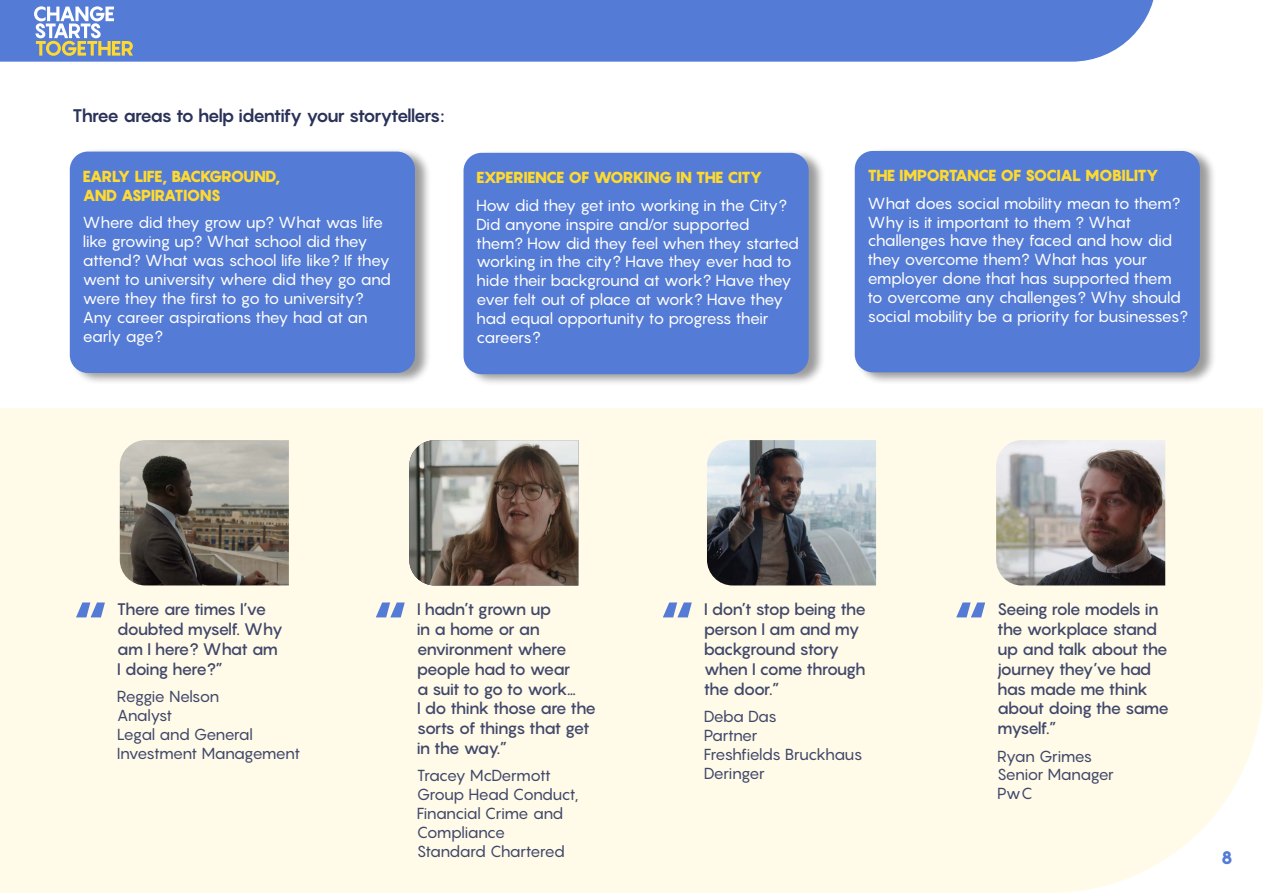
<style>
.page{position:relative;width:1263px;height:893px;background:#fff}
.page>*{position:absolute;margin:0;border:0;box-sizing:border-box;transform-origin:0 0}
.t1{font:900 61.2px "Pangram";color:#547bd5}
.Heading_4{font:700 18px "Pangram";letter-spacing:-.095em;color:#2b3259}
.t2{font:800 18px "Pangram";color:#547bd5}
.t3{font:500 16.5px/19.8px "Pangram";letter-spacing:-.08em;color:#40476a}
.t4{font:15.75px/18.9px "Pangram";letter-spacing:-.06em;color:#fff}
.Quoter{font:15.75px/18.9px "Pangram";letter-spacing:-.06em;color:#40476a}
.t5{font:900 15.75px/18.9px "Pangram";letter-spacing:-.07em;color:#feda31}
</style>
<div class="page">
<div style="left:0;top:0;width:1154px;height:62px;background:#547bd5"></div>
<svg style="left:34px;top:6px;width:99px;height:50px"></svg>
<div style="left:0;top:408px;width:1263px;height:485px;background:#fffbe8"></div>
<div style="left:855px;top:147px;width:362px;height:238px;background:#000;opacity:.4"></div>
<div style="left:855px;top:151px;width:345px;height:221px;background:#547bd5;border-radius:18px"></div>
<div style="left:464px;top:149px;width:361px;height:238px;background:#000;opacity:.4"></div>
<div style="left:463px;top:153px;width:346px;height:221px;background:#547bd5;border-radius:18px"></div>
<div style="left:70px;top:148px;width:362px;height:237px;background:#000;opacity:.4"></div>
<div style="left:70px;top:152px;width:345px;height:221px;background:#547bd5;border-radius:18px"></div>
<img style="left:120px;top:440px;width:169px;height:145px">
<img style="left:707px;top:440px;width:169px;height:145px">
<img style="left:409px;top:440px;width:169px;height:145px">
<img style="left:996px;top:440px;width:169px;height:145px">
<p class="Heading_4" style="left:72px;top:104px;width:374px">Three areas to help identify your storytellers:</p>
<h1 class="t5" style="left:83px;top:167px;width:200px">EARLY LIFE, BACKGROUND,<br>AND ASPIRATIONS</h1>
<h1 class="t4" style="left:83px;top:213px;width:310px">Where did they grow up? What was life like growing up? What school did they attend? What was school life like? If they went to university where did they go and were they the first to go to university?<br>Any career aspirations they had at an early age?</h1>
<h1 class="t5" style="left:476px;top:168px;width:288px">EXPERIENCE OF WORKING IN THE CITY</h1>
<h1 class="t4" style="left:476px;top:195px;width:324px">How did they get into working in the City?<br>Did anyone inspire and/or supported them? How did they feel when they started working in the city? Have they ever had to hide their background at work? Have they ever felt out of place at work? Have they had equal opportunity to progress their careers?</h1>
<h1 class="t5" style="left:867px;top:166px;width:293px">THE IMPORTANCE OF SOCIAL MOBILITY</h1>
<h1 class="t4" style="left:867px;top:193px;width:322px">What does social mobility mean to them?<br>Why is it important to them ? What challenges have they faced and how did they overcome them? What has your employer done that has supported them to overcome any challenges? Why should social mobility be a priority for businesses?</h1>
<p class="t1" style="left:72px;top:586px;width:36px">“</p>
<p class="t3" style="left:117px;top:599px;width:168px">There are times I’ve doubted myself. Why am I here? What am<br>I doing here?”</p>
<p class="Quoter" style="left:117px;top:687px;width:104px">Reggie Nelson<br>Analyst</p>
<p class="Quoter" style="left:117px;top:724px;width:185px">Legal and General<br>Investment Management</p>
<p class="t1" style="left:372px;top:586px;width:36px">“</p>
<p class="t3" style="left:417px;top:599px;width:181px">I hadn’t grown up<br>in a home or an environment where people had to wear<br>a suit to go to work…<br>I do think those are the sorts of things that get in the way.”</p>
<p class="Quoter" style="left:417px;top:766px;width:163px">Tracey McDermott<br>Group Head Conduct,<br>Financial Crime and<br>Compliance</p>
<p class="Quoter" style="left:417px;top:841px;width:150px">Standard Chartered</p>
<p class="t1" style="left:659px;top:586px;width:36px">“</p>
<p class="t3" style="left:704px;top:599px;width:164px">I don’t stop being the person I am and my background story when I come through the door.”</p>
<p class="Quoter" style="left:704px;top:706px;width:75px">Deba Das<br>Partner</p>
<p class="Quoter" style="left:704px;top:744px;width:160px">Freshfields Bruckhaus<br>Deringer</p>
<p class="t1" style="left:952px;top:586px;width:36px">“</p>
<p class="t3" style="left:997px;top:599px;width:173px">Seeing role models in the workplace stand up and talk about the journey they’ve had has made me think about doing the same myself.”</p>
<p class="Quoter" style="left:997px;top:746px;width:118px">Ryan Grimes<br>Senior Manager</p>
<p class="Quoter" style="left:997px;top:784px;width:37px">PwC</p>
<p class="t2" style="left:1221px;top:846px;width:14px">8</p>
</div>
